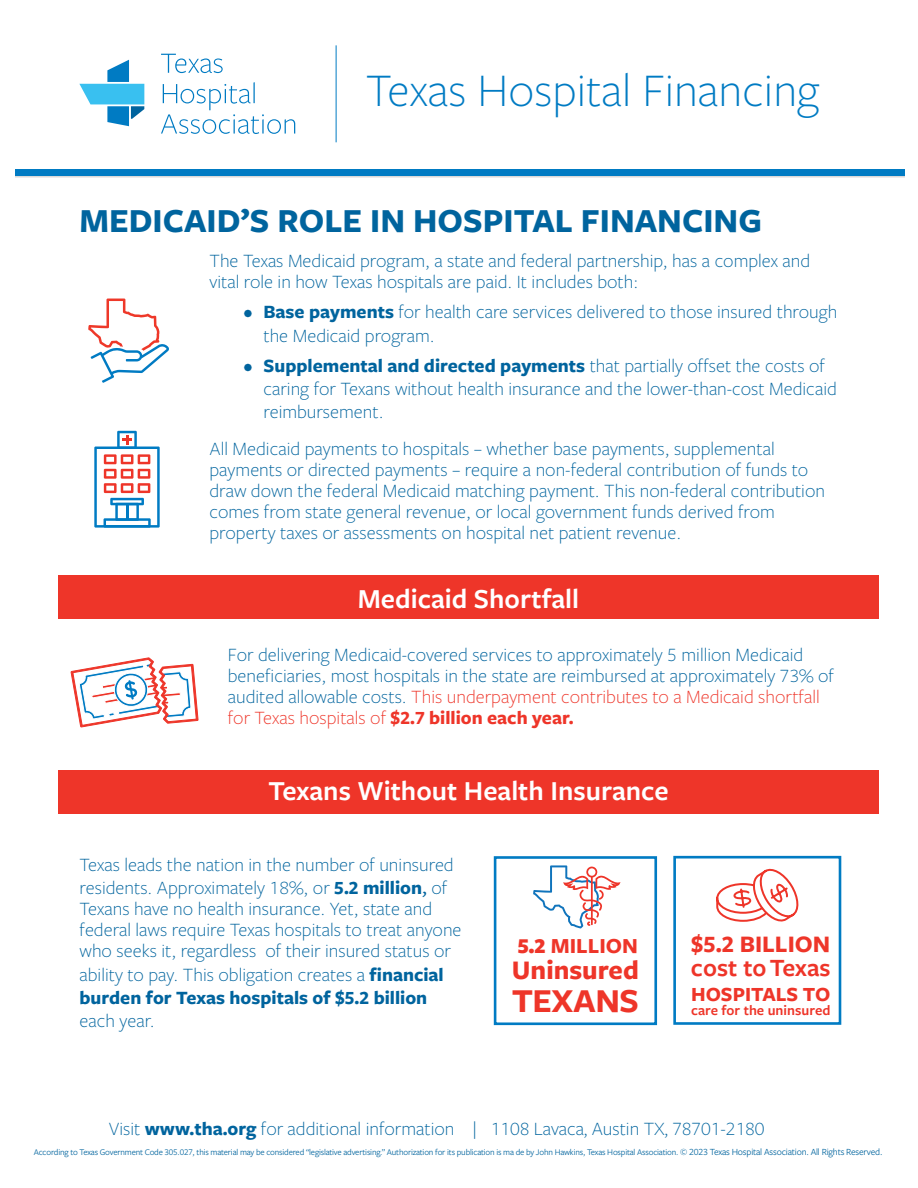
<style>
.page{position:relative;width:918px;height:1188px;background:#fff}
.page>*{position:absolute;margin:0;border:0;box-sizing:border-box;transform-origin:0 0}
.t1{font:300 48.45px "Freight Sans Pro";color:#007bc3}
.t2{font:600 45.6px "Freight Sans Pro";letter-spacing:-.04em;color:#ee3529}
.t3{font:700 34.95px "Freight Sans Pro";color:#00649e}
.t4{font:600 28.5px "Freight Sans Pro";color:#fff}
.t5{font:700 27.9px "Freight Sans Pro";color:#ee3529}
.t6{font:600 25.8px "Freight Sans Pro";color:#ee3529}
.t7{font:700 24.6px "Freight Sans Pro";color:#ee3529}
.t8{font:700 22.35px "Freight Sans Pro";color:#ee3529}
.t9{font:700 20.85px "Freight Sans Pro";color:#ee3529}
.t10{font:300 19.5px/21px "Freight Sans Pro";color:#00649e}
.t11{font:700 19.5px/23.4px "Freight Sans Pro";color:#00649e}
.t12{font:600 14.7px "Freight Sans Pro";color:#ee3529}
.t13{font:9px "Freight Sans Pro";letter-spacing:-.02em;color:#00649e}
.s1{font-weight:700}
.s2{color:#ee3529}
.s3{font-weight:700;color:#ee3529}
.s4{font-weight:500}
.s5{font-weight:300}
.s6{font-weight:900}
.s7{font-size:9.75px}
</style>
<div class="page">
<div style="left:58px;top:770px;width:821px;height:44px;background:#ee3529"></div>
<div style="left:58px;top:576px;width:821px;height:43px;background:#ee3529"></div>
<div style="left:494px;top:856px;width:163px;height:169px;border:3px solid #007bc3"></div>
<div style="left:673px;top:856px;width:168px;height:169px;border:3px solid #007bc3"></div>
<svg style="left:71px;top:658px;width:127px;height:70px"></svg>
<svg style="left:94px;top:431px;width:66px;height:97px"></svg>
<svg style="left:533px;top:865px;width:88px;height:63px"></svg>
<hr style="left:336px;top:45px;width:1px;height:97px;background:#007bc3">
<svg style="left:161px;top:54px;width:62px;height:19px"></svg>
<hr style="left:253px;top:82px;width:2px;height:21px;background:#007bc3">
<svg style="left:161px;top:84px;width:134px;height:50px"></svg>
<svg style="left:79px;top:60px;width:65px;height:66px"></svg>
<div style="left:0;top:171px;width:918px;height:7px;background:#d9d9d9"></div>
<div style="left:0;top:169px;width:918px;height:7px;background:#007bc3"></div>
<svg style="left:88px;top:299px;width:81px;height:84px"></svg>
<svg style="left:716px;top:868px;width:83px;height:54px"></svg>
<div style="left:0;top:0;width:15px;height:1188px;background:#fff"></div>
<div style="left:906px;top:0;width:12px;height:1188px;background:#fff"></div>
<h1 class="t1" style="left:366px;top:58px;width:455px">Texas Hospital Financing</h1>
<h3 class="t3" style="left:79px;top:197px;width:684px">MEDICAID’S ROLE IN HOSPITAL FINANCING</h3>
<p class="t10" style="left:210px;top:249px;width:602px">The Texas Medicaid program, a state and federal partnership, has a complex and vital role in how Texas hospitals are paid. It includes both:</p>
<p class="t10" style="left:264px;top:299px;width:575px;line-height:23.4px;text-indent:-20px"><span class="s1">• Base payments</span> for health care services delivered to those insured through the Medicaid program.</p>
<p class="t10" style="left:264px;top:353px;width:575px;line-height:23.4px;text-indent:-20px"><span class="s1">• Supplemental and directed payments</span> that partially offset the costs of caring for Texans without health insurance and the lower-than-cost Medicaid reimbursement.</p>
<p class="t10" style="left:210px;top:437px;width:617px">All Medicaid payments to hospitals – whether base payments, supplemental payments or directed payments – require a non-federal contribution of funds to draw down the federal Medicaid matching payment. This non-federal contribution comes from state general revenue, or local government funds derived from property taxes or assessments on hospital net patient revenue.</p>
<h3 class="t4" style="left:358px;top:579px;width:223px">Medicaid Shortfall</h3>
<p class="t10" style="left:228px;top:644px;width:608px">For delivering Medicaid-covered services to approximately 5 million Medicaid beneficiaries, most hospitals in the state are reimbursed at approximately 73% of audited allowable costs. <span class="s2">This underpayment contributes to a Medicaid shortfall for Texas hospitals of</span> <span class="s3">$2.7 billion each year.</span></p>
<h3 class="t4" style="left:268px;top:771px;width:402px">Texans Without Health Insurance</h3>
<p class="t10" style="left:80px;top:852px;width:376px;line-height:23.4px">Texas leads the nation in the number of uninsured residents. Approximately 18%, or <span class="s1">5.2 million</span><span class="s4">,</span> of</p>
<p class="t10" style="left:80px;top:898px;width:384px">Texans have no health insurance. Yet, state and federal laws require Texas hospitals to treat anyone who seeks it, regardless of their insured status or</p>
<p class="t11" style="left:80px;top:962px;width:366px"><span class="s5">ability to pay. This obligation creates a</span> financial burden for Texas hospitals of $5.2 billion</p>
<p class="t10" style="left:80px;top:1010px;width:77px">each year.</p>
<p class="t8" style="left:518px;top:931px;width:122px"><span class="s6">5.2</span> MILLION</p>
<h3 class="t5" style="left:512px;top:951px;width:129px">Uninsured</h3>
<h2 class="t2" style="left:512px;top:966px;width:130px">texans</h2>
<p class="t7" style="left:691px;top:927px;width:141px">$5.2 BILLION</p>
<h3 class="t6" style="left:691px;top:950px;width:141px">cost to Texas</h3>
<p class="t9" style="left:691px;top:980px;width:141px">HOSPITALS TO</p>
<p class="t12" style="left:691px;top:1001px;width:141px">care for the uninsured</p>
<p class="t10" style="left:109px;top:1118px;width:657px">Visit <span class="s1">www.tha.org</span> for additional information | 1108 Lavaca, Austin TX, 78701-2180</p>
<p class="t13" style="left:34px;top:1146px;width:850px">According to Texas Government Code 305.027, this material may be considered “legislative advertising.” Authorization for its publication is ma de by John Hawkins, Texas Hospital Association. <span class="s7">© 2023 Texas Hospital Association. All Rights Reserved.</span></p>
</div>
